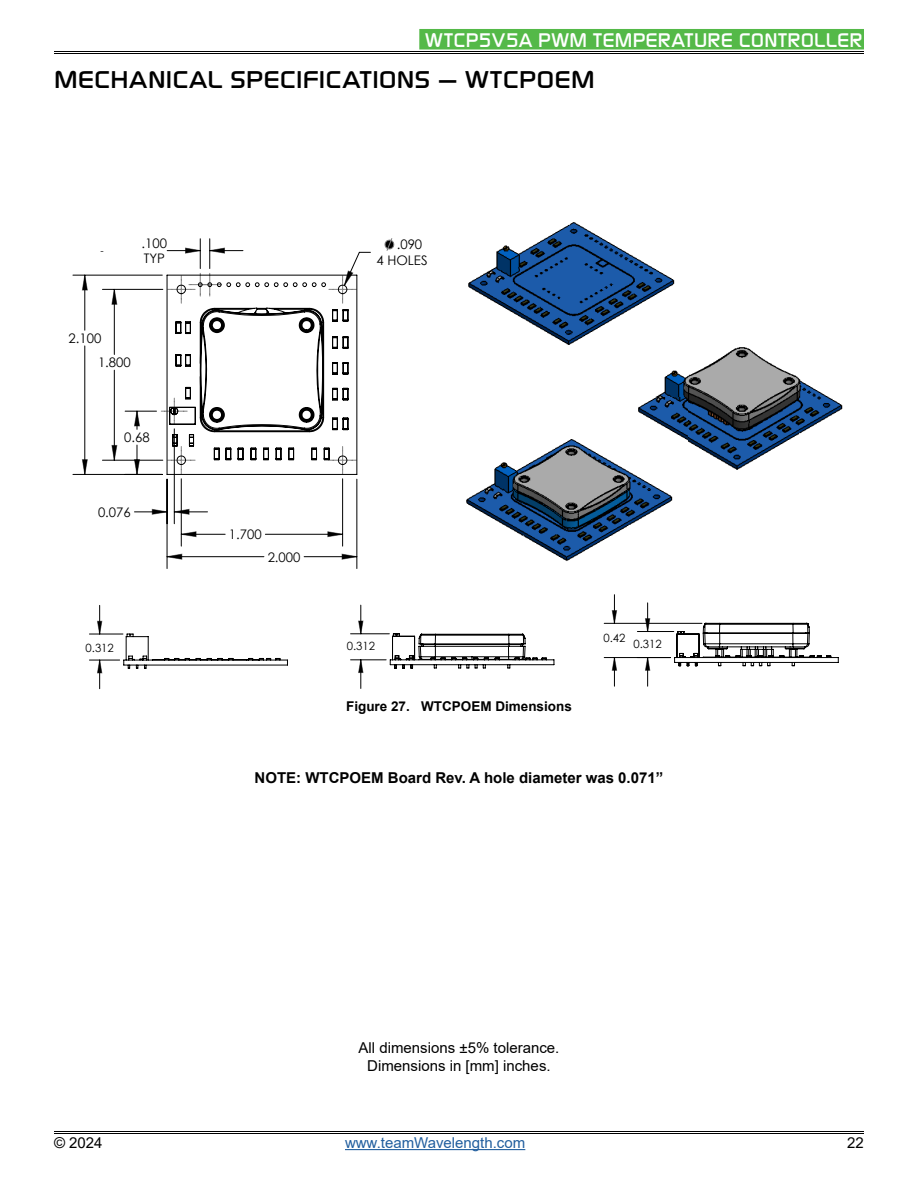
<style>
.page{position:relative;width:918px;height:1188px;background:#fff}
.page>*{position:absolute;margin:0;border:0;box-sizing:border-box;transform-origin:0 0}
.t1{font:24px "Modaerne";letter-spacing:.01em;color:#000;scale:1.2 1}
.t2{font:19.5px "Modaerne";letter-spacing:.015em;color:#fff;scale:1.1 1}
.t3{font:15px/18px "Arial";color:#000;text-align:center}
.t4{font:700 15px "Arial";color:#000}
.t5{font:15px "Arial";color:#215e9e}
.t6{font:700 13.5px "Arial";color:#000}
.t7{font:13.2px/15.8px "Century Gothic";color:#000}
.t8{font:11.4px "Century Gothic";color:#000}
.t9{font:9.75px "Century Gothic";color:#000}
</style>
<div class="page">
<hr style="left:345px;top:1149px;width:180px;height:1px;background:#215e9e">
<hr style="left:54px;top:51px;width:810px;height:1px;background:#000">
<hr style="left:54px;top:53px;width:810px;height:1px;background:#000">
<hr style="left:54px;top:1131px;width:810px;height:1px;background:#000">
<hr style="left:54px;top:1133px;width:810px;height:1px;background:#000">
<div style="left:420px;top:30px;width:443px;height:19px;background:#54b948"></div>
<div style="left:419px;top:29px;width:445px;height:21px;border:2px solid #54b948"></div>
<img style="left:703px;top:347px;width:140px;height:123px">
<img style="left:546px;top:222px;width:56px;height:16px">
<svg style="left:72px;top:238px;width:631px;height:452px"></svg>
<svg style="left:82px;top:248px;width:568px;height:425px"></svg>
<svg style="left:674px;top:622px;width:165px;height:44px"></svg>
<svg style="left:161px;top:273px;width:197px;height:202px"></svg>
<hr style="left:124px;top:665px;width:163px;height:1px;background:#000">
<hr style="left:124px;top:660px;width:163px;height:1px;background:#000">
<svg style="left:123px;top:634px;width:158px;height:35px"></svg>
<svg style="left:390px;top:633px;width:165px;height:36px"></svg>
<h2 class="t2" style="left:425px;top:29px;width:399px">WTCP5V5A PWM TEMPERATURE CONTROLLER</h2>
<h1 class="t1" style="left:54px;top:66px;width:452px">MECHANICAL SPECIFICATIONS — WTCPOEM</h1>
<p class="t9" style="left:100px;top:244px;width:5px">-</p>
<p class="t7" style="left:142px;top:235px;width:27px">.100<br>TYP</p>
<p class="t7" style="left:69px;top:330px;width:34px">2.100</p>
<p class="t7" style="left:98px;top:354px;width:34px">1.800</p>
<p class="t7" style="left:124px;top:429px;width:27px">0.68</p>
<p class="t7" style="left:98px;top:504px;width:34px">0.076</p>
<p class="t7" style="left:229px;top:526px;width:34px">1.700</p>
<p class="t7" style="left:268px;top:549px;width:34px">2.000</p>
<p class="t7" style="left:376px;top:237px;width:53px;text-indent:20px">.090<br>4 HOLES</p>
<p class="t8" style="left:86px;top:640px;width:30px">0.312</p>
<p class="t8" style="left:347px;top:638px;width:30px">0.312</p>
<p class="t6" style="left:346px;top:697px;width:227px">Figure 27. WTCPOEM Dimensions</p>
<p class="t8" style="left:603px;top:630px;width:24px">0.42</p>
<p class="t8" style="left:634px;top:636px;width:30px">0.312</p>
<p class="t4" style="left:255px;top:767px;width:410px">NOTE: WTCPOEM Board Rev. A hole diameter was 0.071”</p>
<p class="t3" style="left:359px;top:1039px;width:202px">All dimensions ±5% tolerance.<br>Dimensions in [mm] inches.</p>
<p class="t3" style="left:54px;top:1133px;width:50px">© 2024</p>
<p class="t5" style="left:345px;top:1132px;width:182px">www.teamWavelength.com</p>
<p class="t3" style="left:847px;top:1133px;width:18px">22</p>
</div>
